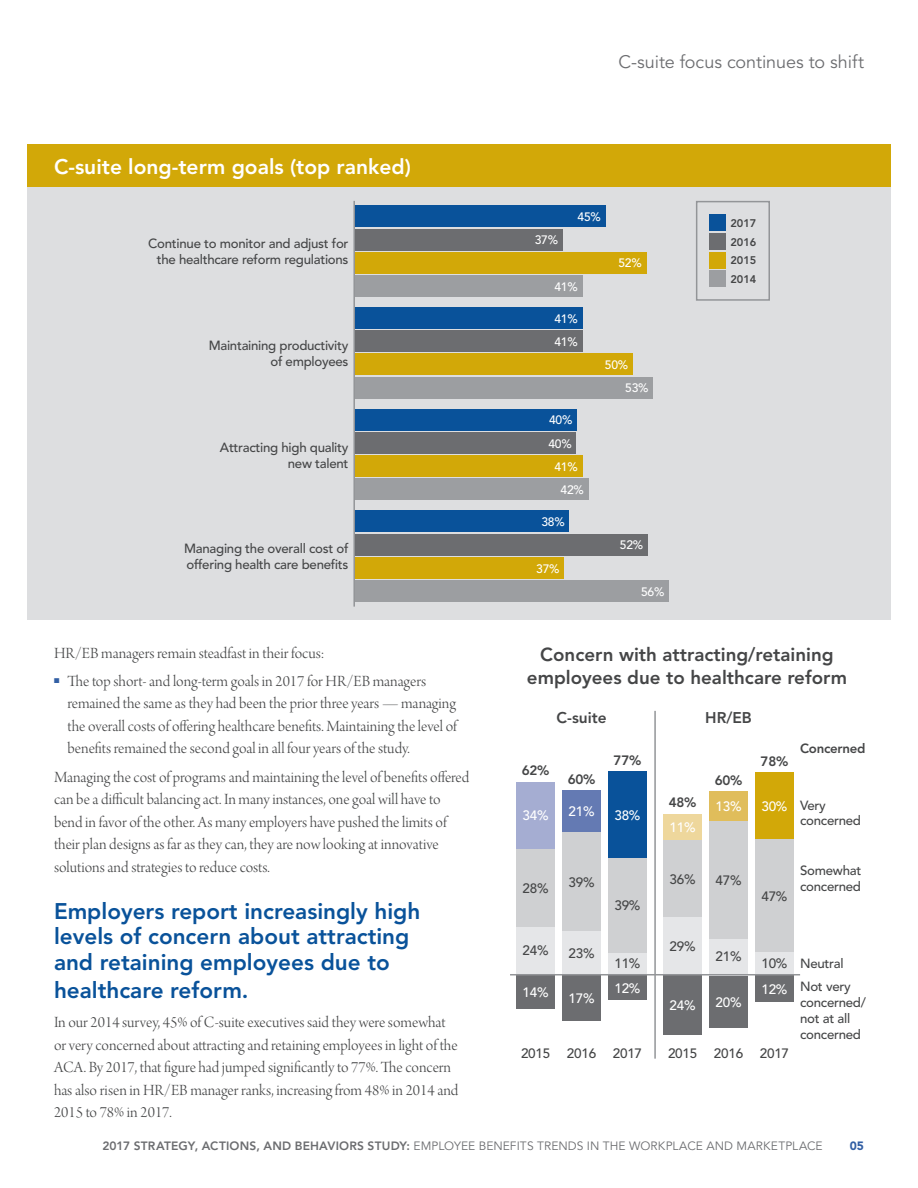
<style>
.page{position:relative;width:918px;height:1188px;background:#fff}
.page>*{position:absolute;margin:0;border:0;box-sizing:border-box;transform-origin:0 0}
.t1{font:800 22.5px/25.5px "Avenir";color:#09529a}
.t2{font:800 21px "Avenir";color:#fff}
.t3{font:800 18.75px/22.5px "Avenir";color:#454647;text-align:center}
.t4{font:18px "Avenir";letter-spacing:-.005em;color:#6c6d70}
.t5{font:16.5px/22.5px "Arno Pro Light Display";color:#454647}
.t6{font:800 15.45px "Avenir";color:#454647}
.t7{font:500 13.5px "Avenir";letter-spacing:-.02em;color:#454647}
.t8{font:500 13.5px "Avenir";letter-spacing:-.02em;color:#fff}
.t9{font:800 13.5px "Avenir";letter-spacing:-.02em;color:#454647}
.t10{font:500 13.2px/15.9px "Avenir";letter-spacing:-.02em;color:#454647}
.t11{font:800 13.2px "Avenir";letter-spacing:-.02em;color:#454647}
.t12{font:500 12.15px/23.2px "Avenir";letter-spacing:-.02em;color:#fff}
.t13{font:12px "Avenir";letter-spacing:.01em;color:#6c6d70}
.t14{font:900 12px "Avenir";color:#325fa4}
.t15{font:800 11.1px/18.8px "Avenir";color:#454647;text-align:justify}
.s1{color:#325fa4}
.s2{font-weight:800}
</style>
<div class="page">
<div style="left:27px;top:144px;width:864px;height:43px;background:#d2a808"></div>
<div style="left:27px;top:187px;width:864px;height:433px;background:#dddee0"></div>
<div style="left:354px;top:206px;width:251px;height:21px;background:#09529a"></div>
<div style="left:354px;top:229px;width:209px;height:21px;background:#6c6d70"></div>
<div style="left:354px;top:252px;width:292px;height:21px;background:#d2a808"></div>
<div style="left:354px;top:275px;width:228px;height:22px;background:#9c9ea1"></div>
<div style="left:354px;top:308px;width:229px;height:21px;background:#09529a"></div>
<div style="left:354px;top:331px;width:229px;height:21px;background:#6c6d70"></div>
<div style="left:354px;top:354px;width:279px;height:21px;background:#d2a808"></div>
<div style="left:354px;top:377px;width:299px;height:21px;background:#9c9ea1"></div>
<div style="left:354px;top:409px;width:223px;height:21px;background:#09529a"></div>
<div style="left:354px;top:432px;width:222px;height:21px;background:#6c6d70"></div>
<div style="left:354px;top:456px;width:228px;height:21px;background:#d2a808"></div>
<div style="left:354px;top:479px;width:234px;height:21px;background:#9c9ea1"></div>
<div style="left:354px;top:511px;width:215px;height:21px;background:#09529a"></div>
<div style="left:354px;top:534px;width:294px;height:21px;background:#6c6d70"></div>
<div style="left:354px;top:557px;width:210px;height:21px;background:#d2a808"></div>
<div style="left:354px;top:581px;width:315px;height:21px;background:#9c9ea1"></div>
<hr style="left:353px;top:201px;width:2px;height:406px;background:#939598">
<div style="left:709px;top:214px;width:17px;height:17px;background:#09529a"></div>
<div style="left:709px;top:233px;width:17px;height:17px;background:#6c6d70"></div>
<div style="left:709px;top:252px;width:17px;height:16px;background:#d2a808"></div>
<div style="left:709px;top:271px;width:17px;height:16px;background:#9c9ea1"></div>
<div style="left:696px;top:201px;width:74px;height:100px;border:2px solid #939598"></div>
<hr style="left:654px;top:711px;width:2px;height:348px;background:#939598">
<div style="left:664px;top:840px;width:38px;height:78px;background:#cfd0d2"></div>
<div style="left:664px;top:814px;width:38px;height:26px;background:#eed79c"></div>
<div style="left:664px;top:975px;width:38px;height:60px;background:#6c6d70"></div>
<div style="left:664px;top:918px;width:38px;height:56px;background:#e5e6e8"></div>
<div style="left:709px;top:791px;width:39px;height:30px;background:#e0bd5b"></div>
<div style="left:709px;top:821px;width:39px;height:118px;background:#cfd0d2"></div>
<div style="left:709px;top:975px;width:39px;height:53px;background:#6c6d70"></div>
<div style="left:709px;top:939px;width:39px;height:36px;background:#e5e6e8"></div>
<div style="left:755px;top:839px;width:39px;height:113px;background:#cfd0d2"></div>
<div style="left:755px;top:773px;width:39px;height:66px;background:#d2a808"></div>
<div style="left:755px;top:975px;width:39px;height:27px;background:#6c6d70"></div>
<div style="left:755px;top:952px;width:39px;height:22px;background:#e5e6e8"></div>
<div style="left:608px;top:975px;width:39px;height:25px;background:#6c6d70"></div>
<div style="left:608px;top:952px;width:39px;height:22px;background:#e5e6e8"></div>
<div style="left:608px;top:858px;width:39px;height:94px;background:#cfd0d2"></div>
<div style="left:608px;top:772px;width:39px;height:86px;background:#09529a"></div>
<div style="left:517px;top:975px;width:38px;height:34px;background:#6c6d70"></div>
<div style="left:517px;top:927px;width:38px;height:47px;background:#e5e6e8"></div>
<div style="left:517px;top:849px;width:38px;height:78px;background:#cfd0d2"></div>
<div style="left:517px;top:782px;width:38px;height:67px;background:#a5add2"></div>
<div style="left:562px;top:975px;width:39px;height:46px;background:#6c6d70"></div>
<div style="left:562px;top:931px;width:39px;height:43px;background:#e5e6e8"></div>
<div style="left:562px;top:791px;width:39px;height:41px;background:#647ab3"></div>
<div style="left:562px;top:832px;width:39px;height:99px;background:#cfd0d2"></div>
<hr style="left:510px;top:974px;width:290px;height:1px;background:#939598">
<p class="t2" style="left:54px;top:154px;width:358px">C-suite long-term goals (top ranked)</p>
<p class="t10" style="left:148px;top:236px;width:202px;text-align:right">Continue to monitor and adjust for the healthcare reform regulations</p>
<p class="t10" style="left:209px;top:338px;width:141px;text-align:right">Maintaining productivity of employees</p>
<p class="t10" style="left:220px;top:440px;width:130px;text-align:right">Attracting high quality new talent</p>
<p class="t10" style="left:184px;top:541px;width:166px">Managing the overall cost of offering health care benefits</p>
<p class="t5" style="left:54px;top:643px;width:272px">HR/EB managers remain steadfast in their focus:</p>
<p class="t5" style="left:68px;top:671px;width:391px;text-indent:-13px"><span class="s1">■</span> The top short- and long-term goals in 2017 for HR/EB managers remained the same as they had been the prior three years — managing the overall costs of offering healthcare benefits. Maintaining the level of benefits remained the second goal in all four years of the study.</p>
<p class="t5" style="left:54px;top:767px;width:417px">Managing the cost of programs and maintaining the level of benefits offered can be a difficult balancing act. In many instances, one goal will have to bend in favor of the other. As many employers have pushed the limits of their plan designs as far as they can, they are now looking at innovative solutions and strategies to reduce costs.</p>
<h1 class="t1" style="left:54px;top:898px;width:368px">Employers report increasingly high levels of concern about attracting and retaining employees due to</h1>
<h1 class="t1" style="left:54px;top:978px;width:196px">healthcare reform.</h1>
<p class="t5" style="left:54px;top:1012px;width:406px">In our 2014 survey, 45% of C-suite executives said they were somewhat or very concerned about attracting and retaining employees in light of the ACA. By 2017, that figure had jumped significantly to 77%. The concern has also risen in HR/EB manager ranks, increasing from 48% in 2014 and 2015 to 78% in 2017.</p>
<p class="t4" style="left:618px;top:51px;width:247px">C-suite focus continues to shift</p>
<p class="t12" style="left:535px;top:229px;width:25px">37%</p>
<p class="t12" style="left:578px;top:205px;width:25px">45%</p>
<p class="t12" style="left:554px;top:275px;width:25px">41%</p>
<p class="t12" style="left:554px;top:307px;width:25px">41%<br>41%</p>
<p class="t12" style="left:618px;top:252px;width:25px">52%</p>
<p class="t15" style="left:730px;top:214px;width:28px">2017<br>2016<br>2015<br>2014</p>
<p class="t12" style="left:605px;top:354px;width:25px">50%</p>
<p class="t12" style="left:549px;top:409px;width:25px">40%</p>
<p class="t12" style="left:548px;top:432px;width:25px">40%</p>
<p class="t12" style="left:561px;top:479px;width:25px">42%</p>
<p class="t12" style="left:554px;top:455px;width:25px">41%</p>
<p class="t12" style="left:541px;top:511px;width:25px">38%</p>
<p class="t12" style="left:536px;top:557px;width:25px">37%</p>
<p class="t12" style="left:625px;top:377px;width:25px">53%</p>
<p class="t12" style="left:620px;top:534px;width:25px">52%</p>
<p class="t12" style="left:641px;top:580px;width:25px">56%</p>
<p class="t3" style="left:527px;top:644px;width:322px">Concern with attracting/retaining employees due to healthcare reform</p>
<p class="t6" style="left:557px;top:708px;width:52px">C-suite</p>
<p class="t6" style="left:705px;top:708px;width:48px">HR/EB</p>
<p class="t9" style="left:522px;top:762px;width:29px">62%</p>
<p class="t8" style="left:523px;top:808px;width:27px">34%</p>
<p class="t9" style="left:568px;top:771px;width:29px">60%</p>
<p class="t8" style="left:569px;top:804px;width:27px">21%</p>
<p class="t9" style="left:614px;top:752px;width:29px">77%</p>
<p class="t8" style="left:614px;top:807px;width:27px">38%</p>
<p class="t9" style="left:669px;top:794px;width:29px">48%</p>
<p class="t8" style="left:670px;top:819px;width:27px">11%</p>
<p class="t9" style="left:715px;top:772px;width:29px">60%</p>
<p class="t8" style="left:716px;top:799px;width:27px">13%</p>
<p class="t9" style="left:761px;top:753px;width:29px">78%</p>
<p class="t8" style="left:762px;top:799px;width:27px">30%</p>
<p class="t7" style="left:523px;top:880px;width:27px">28%</p>
<p class="t7" style="left:569px;top:874px;width:27px">39%</p>
<p class="t7" style="left:614px;top:898px;width:27px">39%</p>
<p class="t7" style="left:670px;top:871px;width:27px">36%</p>
<p class="t7" style="left:716px;top:873px;width:27px">47%</p>
<p class="t7" style="left:762px;top:889px;width:27px">47%</p>
<p class="t11" style="left:800px;top:741px;width:67px">Concerned</p>
<p class="t10" style="left:800px;top:797px;width:62px">Very concerned</p>
<p class="t10" style="left:800px;top:863px;width:63px">Somewhat concerned</p>
<p class="t7" style="left:523px;top:943px;width:27px">24%</p>
<p class="t7" style="left:569px;top:945px;width:27px">23%</p>
<p class="t7" style="left:614px;top:956px;width:27px">11%</p>
<p class="t7" style="left:670px;top:938px;width:27px">29%</p>
<p class="t7" style="left:716px;top:949px;width:27px">21%</p>
<p class="t7" style="left:762px;top:956px;width:27px">10%</p>
<p class="t10" style="left:800px;top:956px;width:45px">Neutral</p>
<p class="t8" style="left:523px;top:985px;width:27px">14%</p>
<p class="t8" style="left:569px;top:991px;width:27px">17%</p>
<p class="t8" style="left:614px;top:981px;width:27px">12%</p>
<p class="t8" style="left:670px;top:998px;width:27px">24%</p>
<p class="t8" style="left:716px;top:994px;width:27px">20%</p>
<p class="t8" style="left:762px;top:981px;width:27px">12%</p>
<p class="t10" style="left:800px;top:979px;width:67px">Not very concerned/ not at all concerned</p>
<p class="t7" style="left:521px;top:1046px;width:31px">2015</p>
<p class="t7" style="left:567px;top:1046px;width:31px">2016</p>
<p class="t7" style="left:613px;top:1046px;width:31px">2017</p>
<p class="t7" style="left:668px;top:1046px;width:31px">2015</p>
<p class="t7" style="left:714px;top:1046px;width:31px">2016</p>
<p class="t7" style="left:760px;top:1046px;width:31px">2017</p>
<p class="t13" style="left:102px;top:1139px;width:722px"><span class="s2">2017 STRATEGY, ACTIONS, AND BEHAVIORS STUDY:</span> EMPLOYEE BENEFITS TRENDS IN THE WORKPLACE AND MARKETPLACE</p>
<p class="t14" style="left:850px;top:1139px;width:16px">05</p>
</div>
